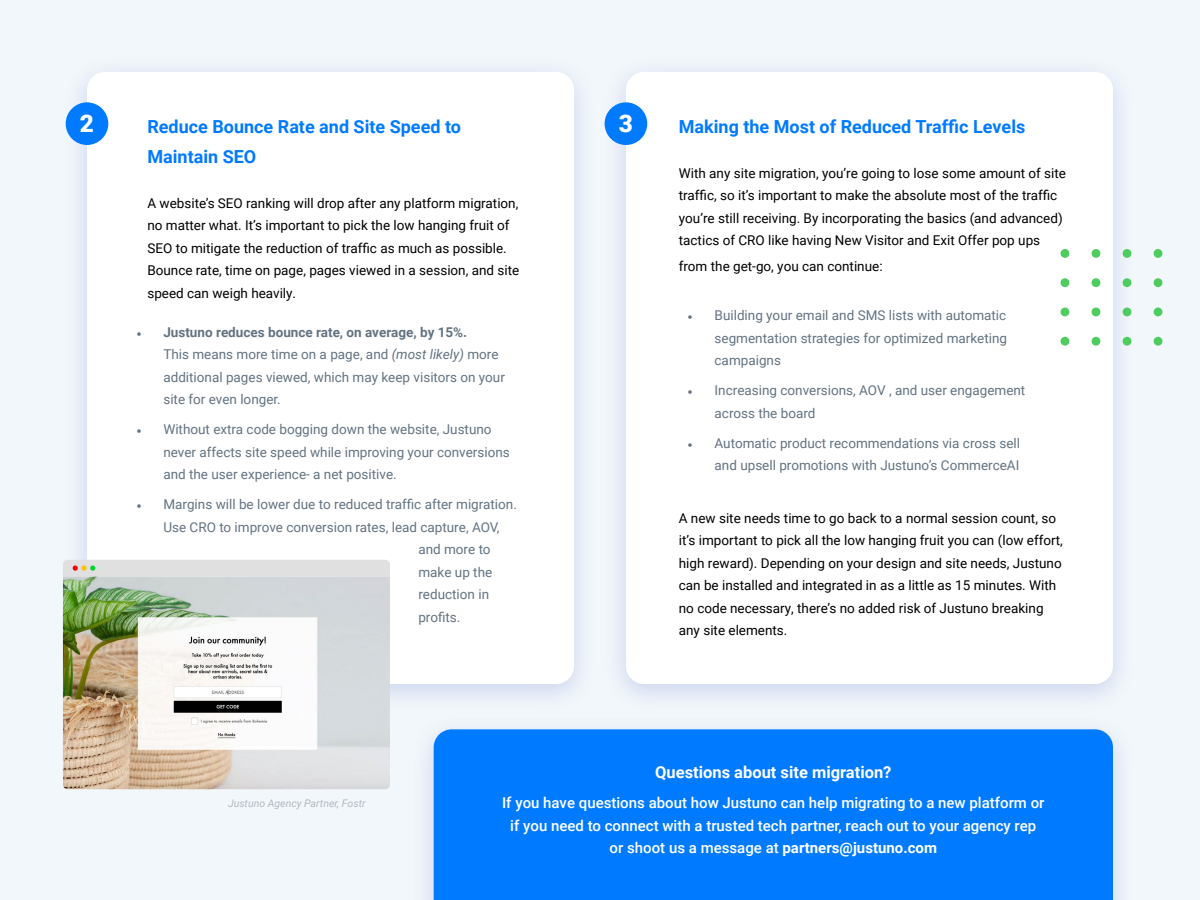
<style>
.page{position:relative;width:1200px;height:900px;background:#f2f7fb}
.page>*{position:absolute;margin:0;border:0;box-sizing:border-box;transform-origin:0 0}
.t1{font:900 24.3px "Roboto";color:#fff}
.t2{font:700 18px/30px "Roboto";color:#007aff}
.t3{font:700 16.5px "Roboto";color:#fff}
.t4{font:500 15px/22.5px "Roboto";color:#fff;text-align:center}
.t5{font:13.5px/22.5px "Roboto";color:#000}
.t6{font:13.5px/22.5px "Roboto";color:#637381}
.t7{font:italic 10.5px "Roboto";color:#b2b8c0}
.s1{font-family:"Minion Pro"}
.s2{font-weight:700}
.s3{font-style:italic}
</style>
<div class="page">
<div style="left:64px;top:56px;width:533px;height:657px;background:#edf2f9"></div>
<div style="left:87px;top:72px;width:487px;height:612px;background:#fff;border-radius:18px"></div>
<div style="left:603px;top:56px;width:533px;height:657px;background:#5867c3;opacity:.25"></div>
<div style="left:626px;top:72px;width:487px;height:612px;background:#fff;border-radius:18px"></div>
<div style="left:66px;top:102px;width:42px;height:43px;background:#007aff;border-radius:50%"></div>
<div style="left:605px;top:102px;width:42px;height:43px;background:#007aff;border-radius:50%"></div>
<div style="left:411px;top:713px;width:725px;height:187px;background:#eef4f9"></div>
<div style="left:434px;top:729px;width:679px;height:171px;background:#007aff"></div>
<div style="left:1061px;top:249px;width:8px;height:9px;background:#4ecd5f;border-radius:50%"></div>
<div style="left:1092px;top:249px;width:8px;height:9px;background:#4ecd5f;border-radius:50%"></div>
<div style="left:1123px;top:249px;width:8px;height:9px;background:#4ecd5f;border-radius:50%"></div>
<div style="left:1154px;top:249px;width:8px;height:9px;background:#4ecd5f;border-radius:50%"></div>
<div style="left:1061px;top:278px;width:8px;height:9px;background:#4ecd5f;border-radius:50%"></div>
<div style="left:1092px;top:278px;width:8px;height:9px;background:#4ecd5f;border-radius:50%"></div>
<div style="left:1123px;top:278px;width:8px;height:9px;background:#4ecd5f;border-radius:50%"></div>
<div style="left:1154px;top:278px;width:8px;height:9px;background:#4ecd5f;border-radius:50%"></div>
<div style="left:1061px;top:308px;width:8px;height:8px;background:#4ecd5f;border-radius:50%"></div>
<div style="left:1092px;top:308px;width:8px;height:8px;background:#4ecd5f;border-radius:50%"></div>
<div style="left:1123px;top:308px;width:8px;height:8px;background:#4ecd5f;border-radius:50%"></div>
<div style="left:1154px;top:308px;width:8px;height:8px;background:#4ecd5f;border-radius:50%"></div>
<div style="left:1061px;top:337px;width:8px;height:9px;background:#4ecd5f;border-radius:50%"></div>
<div style="left:1092px;top:337px;width:8px;height:9px;background:#4ecd5f;border-radius:50%"></div>
<div style="left:1123px;top:337px;width:8px;height:9px;background:#4ecd5f;border-radius:50%"></div>
<div style="left:1154px;top:337px;width:8px;height:9px;background:#4ecd5f;border-radius:50%"></div>
<img style="left:63px;top:576px;width:327px;height:213px">
<div style="left:63px;top:560px;width:327px;height:16px;background:#e0e0e0"></div>
<h1 class="t1" style="left:80px;top:106px;width:16px">2</h1>
<h1 class="t1" style="left:619px;top:106px;width:16px">3</h1>
<h2 class="t2" style="left:147px;top:110px;width:315px">Reduce Bounce Rate and Site Speed to<br>Maintain SEO</h2>
<p class="t5" style="left:147px;top:191px;width:373px">A website’s SEO ranking will drop after any platform migration, no matter what. It’s important to pick the low hanging fruit of SEO to mitigate the reduction of traffic as much as possible.<br>Bounce rate, time on page, pages viewed in a session, and site speed can weigh heavily.</p>
<p class="t6" style="left:163px;top:320px;width:343px;text-indent:-27px"><span class="s1">•</span> <span class="s2">Justuno reduces bounce rate, on average, by 15%.<br></span>This means more time on a page, and <span class="s3">(most likely)</span> more additional pages viewed, which may keep visitors on your site for even longer.</p>
<p class="t6" style="left:163px;top:418px;width:348px;text-indent:-27px"><span class="s1">•</span> Without extra code bogging down the website, Justuno never affects site speed while improving your conversions and the user experience- a net positive.</p>
<p class="t6" style="left:136px;top:493px;width:382px"><span class="s1">•</span> Margins will be lower due to reduced traffic after migration.</p>
<p class="t6" style="left:163px;top:515px;width:338px">Use CRO to improve conversion rates, lead capture, AOV,</p>
<p class="t6" style="left:418px;top:538px;width:74px">and more to</p>
<p class="t6" style="left:418px;top:560px;width:75px">make up the</p>
<p class="t6" style="left:418px;top:583px;width:72px">reduction in</p>
<p class="t6" style="left:418px;top:605px;width:44px">profits.</p>
<h2 class="t2" style="left:679px;top:110px;width:348px">Making the Most of Reduced Traffic Levels</h2>
<p class="t5" style="left:679px;top:161px;width:389px">With any site migration, you’re going to lose some amount of site traffic, so it’s important to make the absolute most of the traffic you’re still receiving. By incorporating the basics (and advanced) tactics of CRO like having New Visitor and Exit Offer pop ups</p>
<p class="t5" style="left:679px;top:254px;width:205px">from the get-go, you can continue:</p>
<p class="t6" style="left:715px;top:304px;width:294px;text-align:justify;text-indent:-27px"><span class="s1">•</span> Building your email and SMS lists with automatic segmentation strategies for optimized marketing campaigns</p>
<p class="t6" style="left:715px;top:379px;width:312px;text-indent:-27px"><span class="s1">•</span> Increasing conversions, AOV , and user engagement across the board</p>
<p class="t6" style="left:688px;top:431px;width:334px;text-align:right"><span class="s1">•</span> Automatic product recommendations via cross sell and upsell promotions with Justuno’s CommerceAI</p>
<p class="t5" style="left:679px;top:506px;width:386px">A new site needs time to go back to a normal session count, so it’s important to pick all the low hanging fruit you can (low effort, high reward). Depending on your design and site needs, Justuno can be installed and integrated in as a little as 15 minutes. With no code necessary, there’s no added risk of Justuno breaking any site elements.</p>
<p class="t7" style="left:228px;top:796px;width:139px">Justuno Agency Partner, Fostr</p>
<p class="t3" style="left:655px;top:761px;width:238px">Questions about site migration?</p>
<p class="t4" style="left:502px;top:791px;width:544px">If you have questions about how Justuno can help migrating to a new platform or if you need to connect with a trusted tech partner, reach out to your agency rep or shoot us a message at <span class="s2">partners@justuno.com</span></p>
</div>
